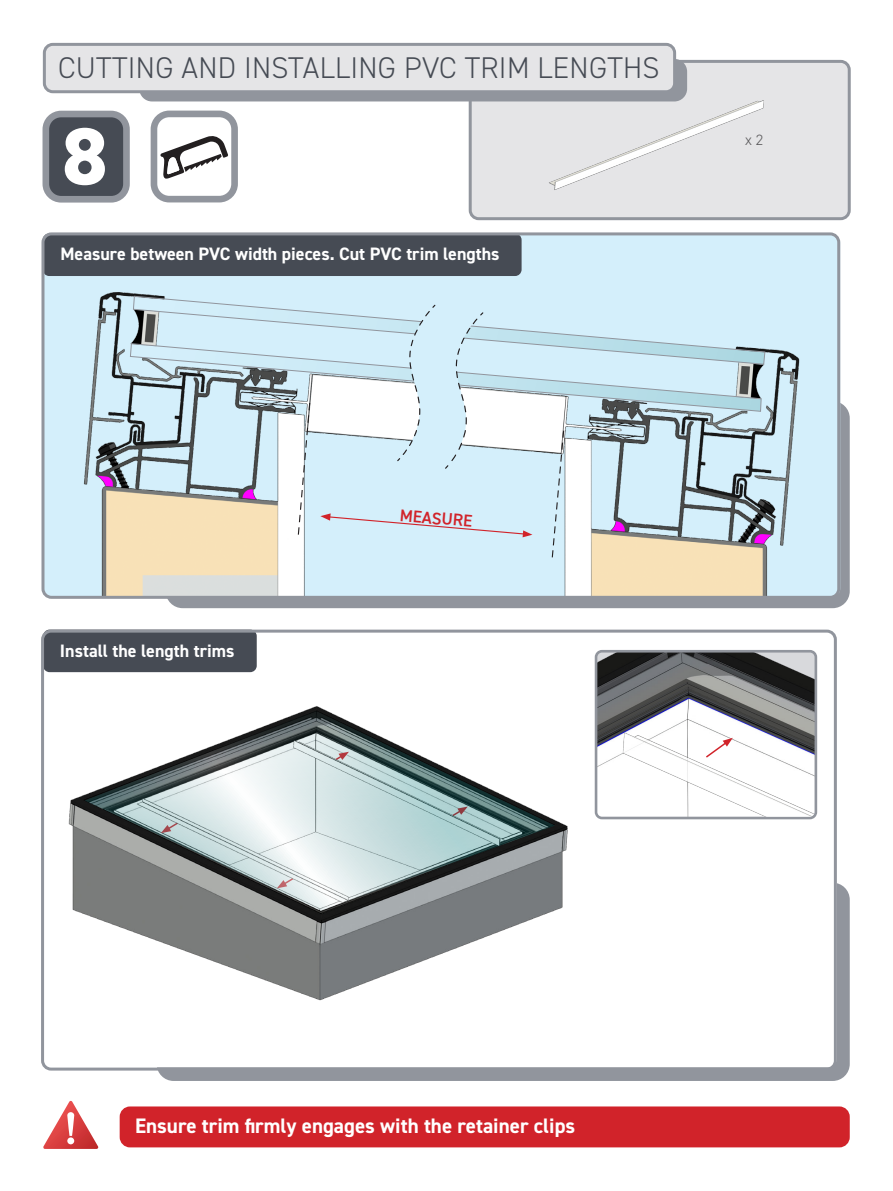
<style>
.page{position:relative;width:893px;height:1191px;background:#fff}
.page>*{position:absolute;margin:0;border:0;box-sizing:border-box;transform-origin:0 0}
.t1{font:800 81px "DIN2014";color:#fff}
.t2{font:300 30px "DIN2014";letter-spacing:.01em;color:#464b54}
.t3{font:700 21px "DIN2014";color:#fff}
.t4{font:700 18px "DIN2014";color:#fff}
.t5{font:600 16.95px "DIN2014";color:#d1232a}
.t6{font:300 15px "DIN2014";color:#59585a}
</style>
<div class="page">
<div style="left:166px;top:401px;width:684px;height:207px;background:#91959d;border-radius:17px"></div>
<div style="left:470px;top:61px;width:379px;height:158px;background:#e5e5e7;border-radius:9px"></div>
<div style="left:469px;top:60px;width:382px;height:160px;border:3px solid #91959d;border-radius:9px"></div>
<img style="left:527px;top:81px;width:237px;height:109px">
<div style="left:46px;top:114px;width:80px;height:85px;background:#464b54;border-radius:15px"></div>
<div style="left:43px;top:111px;width:87px;height:92px;border:7px solid #91959d;border-radius:15px"></div>
<div style="left:139px;top:59px;width:548px;height:42px;background:#91959d;border-radius:13px"></div>
<div style="left:44px;top:44px;width:631px;height:48px;background:#e5e5e7;border-radius:9px"></div>
<div style="left:43px;top:43px;width:633px;height:50px;border:3px solid #91959d;border-radius:9px"></div>
<div style="left:157px;top:882px;width:693px;height:199px;background:#91959d;border-radius:17px"></div>
<div style="left:46px;top:634px;width:791px;height:433px;background:#fff;border-radius:9px"></div>
<img style="left:46px;top:650px;width:587px;height:351px">
<div style="left:43px;top:629px;width:214px;height:43px;background:#464b54;border-radius:6px"></div>
<div style="left:151px;top:111px;width:87px;height:91px;border:7px solid #91959d;border-radius:15px"></div>
<img style="left:45px;top:251px;width:800px;height:344px">
<div style="left:43px;top:233px;width:479px;height:43px;background:#464b54;border-radius:6px"></div>
<img style="left:596px;top:651px;width:217px;height:167px">
<div style="left:595px;top:650px;width:222px;height:169px;border:3px solid #91959d;border-radius:6px"></div>
<svg style="left:160px;top:136px;width:68px;height:43px"></svg>
<svg style="left:43px;top:1100px;width:55px;height:49px"></svg>
<div style="left:122px;top:1108px;width:726px;height:37px;background:#d1232a;border-radius:9px"></div>
<div style="left:120px;top:1106px;width:730px;height:41px;border:4px solid #d1232a;border-radius:9px"></div>
<div style="left:133px;top:295px;width:633px;height:70px;background:#d4effb"></div>
<svg style="left:130px;top:304px;width:631px;height:254px"></svg>
<div style="left:41px;top:232px;width:799px;height:367px;border:3px solid #91959d;border-radius:9px"></div>
<img style="left:46px;top:711px;width:526px;height:219px">
<img style="left:596px;top:684px;width:218px;height:132px">
<svg style="left:85px;top:711px;width:470px;height:199px"></svg>
<div style="left:41px;top:629px;width:796px;height:441px;border:3px solid #91959d;border-radius:9px"></div>
<p class="t2" style="left:58px;top:49px;width:603px">CUTTING AND INSTALLING PVC TRIM LENGTHS</p>
<p class="t1" style="left:62px;top:103px;width:47px">8</p>
<p class="t4" style="left:60px;top:242px;width:441px">Measure between PVC width pieces. Cut PVC trim lengths</p>
<p class="t6" style="left:745px;top:130px;width:19px">x 2</p>
<p class="t4" style="left:60px;top:638px;width:176px">Install the length trims</p>
<p class="t5" style="left:401px;top:504px;width:74px;rotate:5deg">MEASURE</p>
<p class="t3" style="left:135px;top:1112px;width:442px">Ensure trim firmly engages with the retainer clips</p>
</div>
